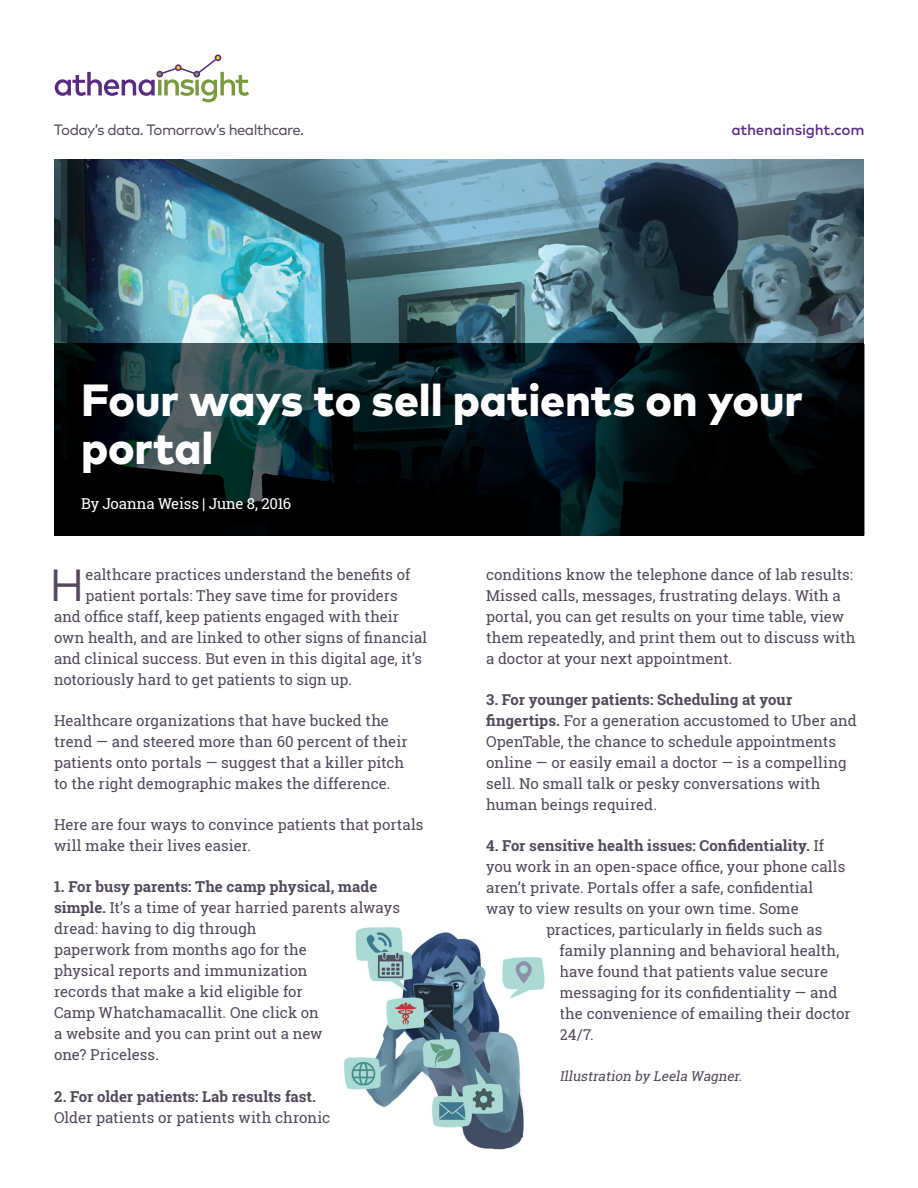
<style>
.page{position:relative;width:918px;height:1188px;background:#fff}
.page>*{position:absolute;margin:0;border:0;box-sizing:border-box;transform-origin:0 0}
.t1{font:800 45px/48px "Mark OT";letter-spacing:-.005em;color:#fff}
.t2{font:45px "Mark OT";color:#53495c}
.t3{font:15px/21px "Roboto Slab";color:#53495c}
.t4{font:700 15px "Roboto Slab";color:#53495c}
.t5{font:15px "Mark OT";letter-spacing:-.04em;color:#53495c}
.t6{font:15px "Roboto Slab";letter-spacing:-.015em;color:#fff}
.t7{font:500 15px "Mark OT";letter-spacing:-.015em;color:#5b2d83}
.t8{font:italic 13.5px "Roboto Slab";color:#53495c}
.s1{font-weight:700}
.s2{font-weight:400}
</style>
<div class="page">
<img style="left:54px;top:159px;width:810px;height:185px">
<svg style="left:54px;top:344px;width:811px;height:192px;background:#071417"></svg>
<svg style="left:55px;top:55px;width:194px;height:47px"></svg>
<div style="left:215px;top:54px;width:6px;height:7px;border:2px solid #592c82;border-radius:50%"></div>
<img style="left:344px;top:927px;width:201px;height:223px">
<p class="t5" style="left:54px;top:120px;width:252px">Today’s data. Tomorrow’s healthcare.</p>
<p class="t7" style="left:731px;top:120px;width:135px">athenainsight.com</p>
<h1 class="t1" style="left:81px;top:375px;width:724px">Four ways to sell patients on your portal</h1>
<p class="t6" style="left:81px;top:493px;width:212px">By Joanna Weiss | June 8, 2016</p>
<h1 class="t2" style="left:49px;top:557px;width:37px">H</h1>
<p class="t3" style="left:85px;top:564px;width:326px">ealthcare practices understand the benefits of</p>
<p class="t3" style="left:85px;top:585px;width:314px">patient portals: They save time for providers</p>
<p class="t3" style="left:54px;top:606px;width:347px">and office staff, keep patients engaged with their</p>
<p class="t3" style="left:54px;top:627px;width:375px">own health, and are linked to other signs of financial</p>
<p class="t3" style="left:54px;top:648px;width:370px">and clinical success. But even in this digital age, it’s</p>
<p class="t3" style="left:54px;top:669px;width:299px">notoriously hard to get patients to sign up.</p>
<p class="t3" style="left:54px;top:710px;width:355px">Healthcare organizations that have bucked the trend — and steered more than 60 percent of their patients onto portals — suggest that a killer pitch to the right demographic makes the difference.</p>
<p class="t3" style="left:54px;top:814px;width:371px">Here are four ways to convince patients that portals will make their lives easier.</p>
<p class="t3" style="left:54px;top:876px;width:348px"><span class="s1">1. For busy parents: The camp physical, made simple.</span> It’s a time of year harried parents always dread: having to dig through<br>paperwork from months ago for the<br>physical reports and immunization<br>records that make a kid eligible for<br>Camp Whatchamacallit. One click on<br>a website and you can print out a new<br>one? Priceless.</p>
<p class="t4" style="left:54px;top:1086px;width:264px">2. For older patients: Lab results fast.</p>
<p class="t3" style="left:54px;top:1107px;width:278px">Older patients or patients with chronic</p>
<p class="t3" style="left:486px;top:564px;width:371px">conditions know the telephone dance of lab results:<br>Missed calls, messages, frustrating delays. With a portal, you can get results on your time table, view them repeatedly, and print them out to discuss with a doctor at your next appointment.</p>
<p class="t3" style="left:486px;top:689px;width:372px"><span class="s1">3. For younger patients: Scheduling at your fingertips.</span> For a generation accustomed to Uber and OpenTable, the chance to schedule appointments online — or easily email a doctor — is a compelling sell. No small talk or pesky conversations with human beings required.</p>
<p class="t4" style="left:486px;top:835px;width:340px">4. For sensitive health issues: Confidentiality. <span class="s2">If</span></p>
<p class="t3" style="left:486px;top:856px;width:361px">you work in an open-space office, your phone calls</p>
<p class="t3" style="left:486px;top:877px;width:329px">aren’t private. Portals offer a safe, confidential</p>
<p class="t3" style="left:486px;top:898px;width:314px">way to view results on your own time. Some</p>
<p class="t3" style="left:546px;top:919px;width:278px">practices, particularly in fields such as</p>
<p class="t3" style="left:560px;top:940px;width:281px">family planning and behavioral health,</p>
<p class="t3" style="left:560px;top:961px;width:270px">have found that patients value secure</p>
<p class="t3" style="left:560px;top:982px;width:279px">messaging for its confidentiality — and</p>
<p class="t3" style="left:560px;top:1003px;width:293px">the convenience of emailing their doctor</p>
<p class="t3" style="left:560px;top:1024px;width:36px">24/7.</p>
<p class="t8" style="left:560px;top:1067px;width:187px">Illustration by Leela Wagner.</p>
</div>
